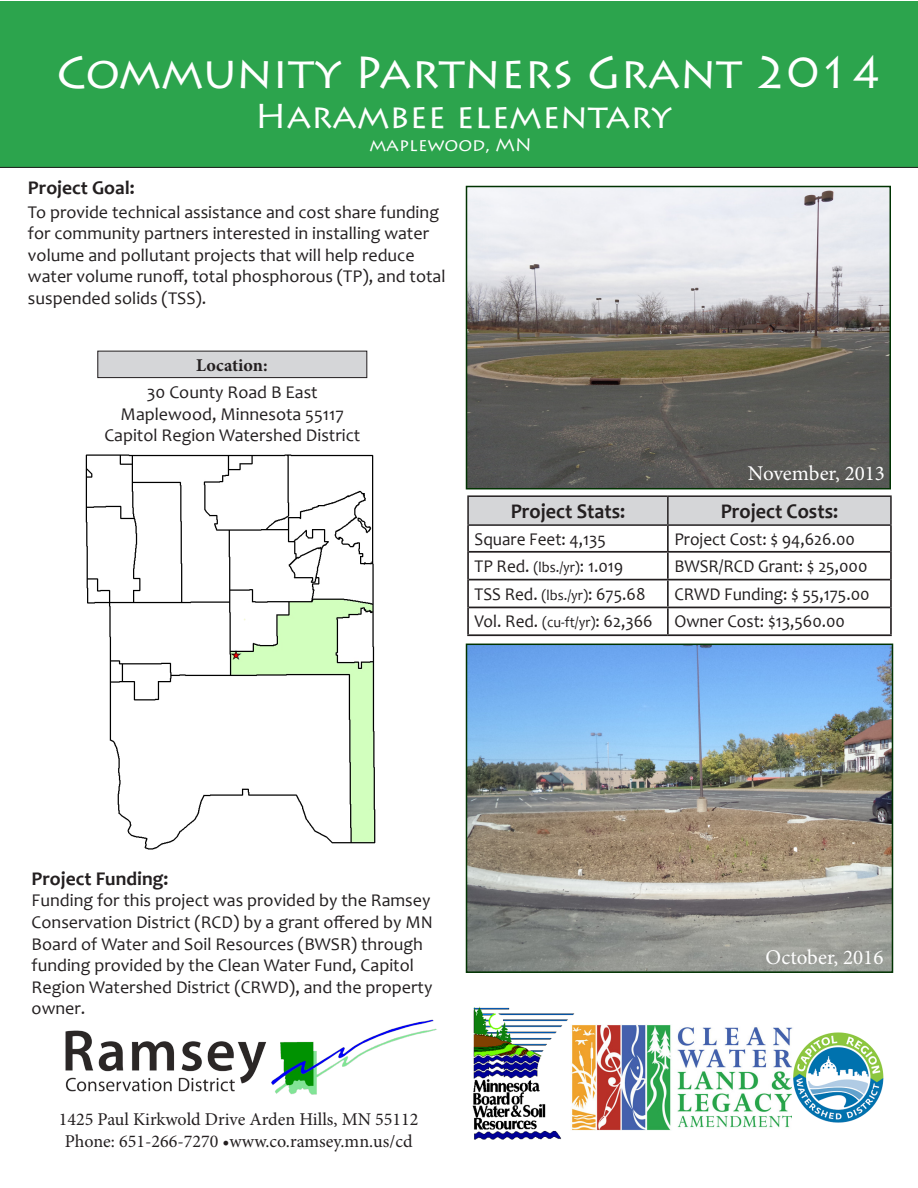
<style>
.page{position:relative;width:918px;height:1188px;background:#fff}
.page>*{position:absolute;margin:0;border:0;box-sizing:border-box;transform-origin:0 0}
.t1{font:45px "Lithos Pro";color:#fff}
.t2{font:34.5px "Lithos Pro";color:#fff}
.t3{font:700 21px "Candara";color:#231f20;scale:.96 1}
.t4{font:21px "Minion Pro";color:#fff}
.t5{font:700 19.5px "Candara";color:#231f20}
.t6{font:18px/21.6px "Candara";color:#231f20}
.t7{font:18px "Candara";color:#231f20;scale:.96 1}
.t8{font:18px "Minion Pro";color:#231f20}
.t9{font:18px "Lithos Pro";color:#fff}
.t10{font:700 18px "Minion Pro";letter-spacing:.005em;color:#231f20}
.s1{font-size:15px}
</style>
<div class="page">
<img style="left:85px;top:454px;width:291px;height:396px">
<img style="left:469px;top:189px;width:419px;height:297px">
<div style="left:466px;top:186px;width:425px;height:303px;border:2px solid #003301"></div>
<img style="left:469px;top:647px;width:421px;height:323px">
<div style="left:466px;top:644px;width:427px;height:329px;border:2px solid #003301"></div>
<img style="left:65px;top:1019px;width:372px;height:76px">
<img style="left:473px;top:1006px;width:102px;height:134px">
<img style="left:570px;top:1025px;width:223px;height:106px">
<img style="left:793px;top:1032px;width:91px;height:91px">
<div style="left:0;top:1px;width:918px;height:166px;background:#2ca44d"></div>
<div style="left:98px;top:351px;width:269px;height:27px;background:#d5d6d8"></div>
<div style="left:97px;top:351px;width:270px;height:27px;border:1px solid #231f20"></div>
<hr style="left:0;top:167px;width:918px;height:1px;background:#231f20">
<div style="left:469px;top:497px;width:421px;height:27px;background:#d5d6d8"></div>
<hr style="left:467px;top:526px;width:2px;height:26px;background:#231f20">
<hr style="left:667px;top:526px;width:2px;height:25px;background:#231f20">
<hr style="left:890px;top:526px;width:2px;height:26px;background:#231f20">
<hr style="left:467px;top:552px;width:2px;height:28px;background:#231f20">
<hr style="left:667px;top:553px;width:2px;height:26px;background:#231f20">
<hr style="left:890px;top:552px;width:2px;height:28px;background:#231f20">
<hr style="left:467px;top:580px;width:2px;height:27px;background:#231f20">
<hr style="left:667px;top:580px;width:2px;height:27px;background:#231f20">
<hr style="left:890px;top:580px;width:2px;height:27px;background:#231f20">
<hr style="left:467px;top:607px;width:2px;height:27px;background:#231f20">
<hr style="left:667px;top:608px;width:2px;height:26px;background:#231f20">
<hr style="left:890px;top:607px;width:2px;height:27px;background:#231f20">
<hr style="left:469px;top:551px;width:199px;height:2px;background:#231f20">
<hr style="left:668px;top:551px;width:222px;height:2px;background:#231f20">
<hr style="left:469px;top:579px;width:199px;height:1px;background:#231f20">
<hr style="left:668px;top:579px;width:222px;height:1px;background:#231f20">
<hr style="left:469px;top:607px;width:199px;height:1px;background:#231f20">
<hr style="left:668px;top:607px;width:222px;height:1px;background:#231f20">
<hr style="left:467px;top:634px;width:201px;height:2px;background:#231f20">
<hr style="left:668px;top:634px;width:224px;height:2px;background:#231f20">
<hr style="left:467px;top:495px;width:201px;height:2px;background:#231f20">
<hr style="left:467px;top:497px;width:2px;height:27px;background:#231f20">
<hr style="left:467px;top:524px;width:201px;height:2px;background:#231f20">
<hr style="left:668px;top:495px;width:224px;height:2px;background:#231f20">
<hr style="left:667px;top:497px;width:2px;height:27px;background:#231f20">
<hr style="left:890px;top:497px;width:2px;height:27px;background:#231f20">
<hr style="left:668px;top:524px;width:224px;height:2px;background:#231f20">
<p class="t1" style="left:57px;top:46px;width:827px">Community Partners Grant 2014</p>
<p class="t2" style="left:255px;top:96px;width:418px">Harambee elementary</p>
<p class="t9" style="left:369px;top:135px;width:164px">maplewood, MN</p>
<p class="t5" style="left:28px;top:176px;width:108px">Project Goal:</p>
<p class="t6" style="left:28px;top:201px;width:419px">To provide technical assistance and cost share funding for community partners interested in installing water volume and pollutant projects that will help reduce water volume runoff, total phosphorous (TP), and total suspended solids (TSS).</p>
<p class="t10" style="left:196px;top:353px;width:73px">Location:</p>
<p class="t6" style="left:147px;top:381px;width:172px">30 County Road B East</p>
<p class="t6" style="left:121px;top:403px;width:225px">Maplewood, Minnesota 55117</p>
<p class="t6" style="left:104px;top:424px;width:257px">Capitol Region Watershed District</p>
<p class="t4" style="left:748px;top:459px;width:139px">November, 2013</p>
<p class="t3" style="left:511px;top:498px;width:121px">Project Stats:</p>
<p class="t3" style="left:721px;top:498px;width:124px">Project Costs:</p>
<p class="t7" style="left:475px;top:528px;width:138px">Square Feet: 4,135</p>
<p class="t7" style="left:674px;top:528px;width:190px">Project Cost: $ 94,626.00</p>
<p class="t7" style="left:475px;top:555px;width:156px">TP Red. <span class="s1">(lbs./yr)</span>: 1.019</p>
<p class="t7" style="left:674px;top:555px;width:203px">BWSR/RCD Grant: $ 25,000</p>
<p class="t7" style="left:475px;top:582px;width:180px">TSS Red. <span class="s1">(lbs./yr)</span>: 675.68</p>
<p class="t7" style="left:674px;top:582px;width:205px">CRWD Funding: $ 55,175.00</p>
<p class="t7" style="left:475px;top:610px;width:187px">Vol. Red. <span class="s1">(cu-ft/yr)</span>: 62,366</p>
<p class="t7" style="left:674px;top:610px;width:179px">Owner Cost: $13,560.00</p>
<p class="t5" style="left:32px;top:866px;width:138px">Project Funding:</p>
<p class="t6" style="left:32px;top:890px;width:403px">Funding for this project was provided by the Ramsey Conservation District (RCD) by a grant offered by MN Board of Water and Soil Resources (BWSR) through funding provided by the Clean Water Fund, Capitol Region Watershed District (CRWD), and the property owner.</p>
<p class="t8" style="left:59px;top:1108px;width:361px">1425 Paul Kirkwold Drive Arden Hills, MN 55112</p>
<p class="t8" style="left:65px;top:1129px;width:349px">Phone: 651-266-7270 •www.co.ramsey.mn.us/cd</p>
<p class="t4" style="left:766px;top:943px;width:119px">October, 2016</p>
</div>
